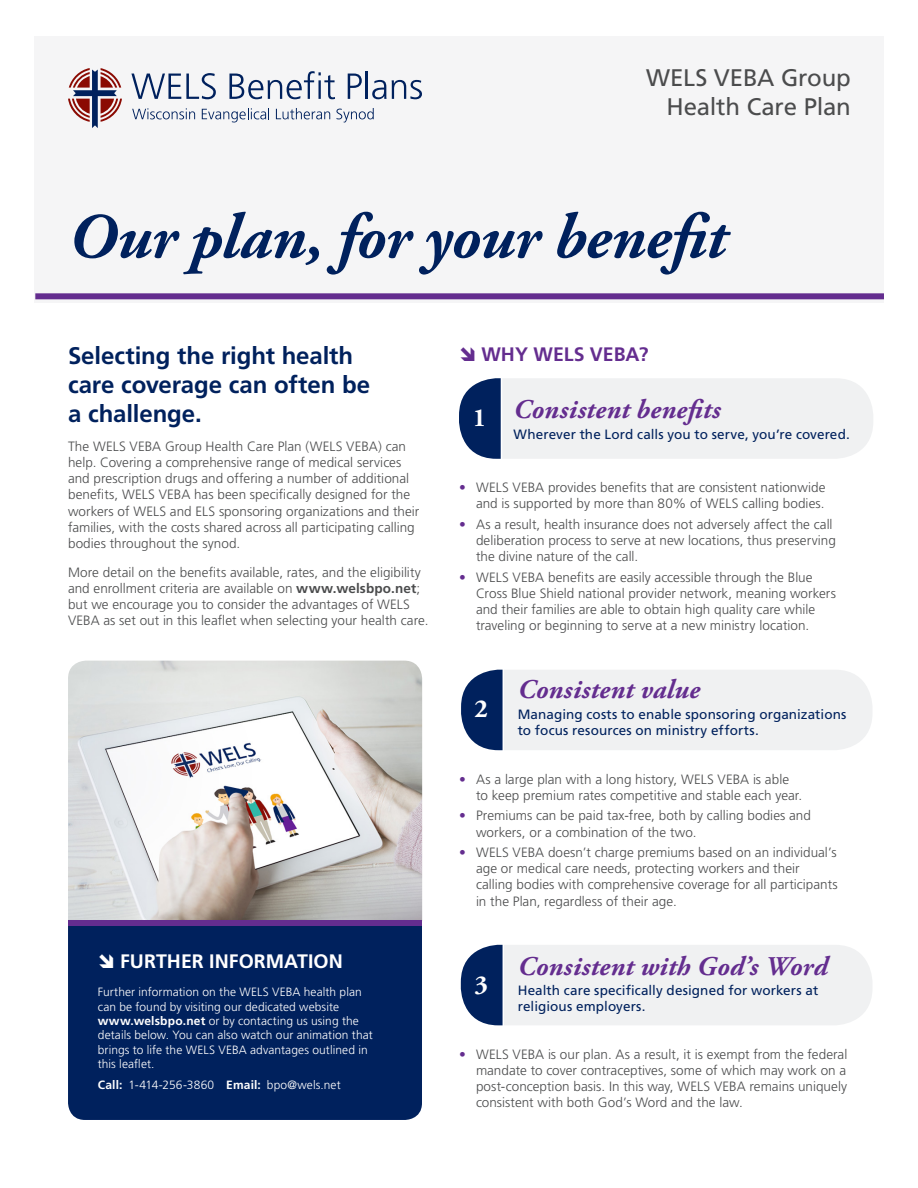
<style>
.page{position:relative;width:918px;height:1188px;background:#fff}
.page>*{position:absolute;margin:0;border:0;box-sizing:border-box;transform-origin:0 0}
.t1{font:italic 700 63.9px "Adobe Garamond Pro";letter-spacing:-.005em;color:#00215d}
.t2{font:italic 700 27px "Adobe Garamond Pro";letter-spacing:.01em;color:#642d8f}
.t3{font:700 25.95px "Adobe Garamond Pro";color:#fff}
.Body{font:700 24px/28.8px "Frutiger LT Std";letter-spacing:-.005em;color:#00215d}
.t4{font:24px/28.8px "Frutiger LT Std";letter-spacing:-.01em;color:#4b4c4d;text-align:right}
.t5{font:700 19.5px "Frutiger LT Std";color:#fff}
.t6{font:700 19.5px "Frutiger LT Std";color:#642d8f}
.Body-2{font:300 13.5px/16.2px "Frutiger LT Std";letter-spacing:.005em;color:#4b4c4d}
.t7{font:13.5px/16.2px "Frutiger LT Std";letter-spacing:.005em;color:#00215d}
.t8{font:300 12px/14.4px "Frutiger LT Std";letter-spacing:.005em;color:#fff}
.s1{font-weight:700}
.s2{color:#642d8f}
</style>
<div class="page">
<img style="left:68px;top:661px;width:354px;height:259px">
<div style="left:68px;top:926px;width:354px;height:194px;background:#00215d"></div>
<div style="left:34px;top:36px;width:849px;height:267px;background:#f5f5f6"></div>
<div style="left:461px;top:670px;width:412px;height:80px;background:#f0f1f2;border-radius:38px"></div>
<svg style="left:461px;top:670px;width:42px;height:80px"></svg>
<hr style="left:503px;top:665px;width:1px;height:87px;background:#fff">
<div style="left:461px;top:945px;width:412px;height:80px;background:#f0f1f2;border-radius:38px"></div>
<svg style="left:461px;top:945px;width:42px;height:80px;background:#2b4678"></svg>
<hr style="left:503px;top:941px;width:1px;height:86px;background:#fff">
<div style="left:459px;top:378px;width:414px;height:81px;background:#f0f1f2;border-radius:38px"></div>
<div style="left:35px;top:293px;width:849px;height:6px;background:#642d8f"></div>
<svg style="left:68px;top:68px;width:54px;height:60px"></svg>
<svg style="left:132px;top:108px;width:63px;height:11px"></svg>
<svg style="left:202px;top:108px;width:67px;height:14px"></svg>
<svg style="left:276px;top:108px;width:54px;height:11px"></svg>
<svg style="left:336px;top:108px;width:38px;height:14px"></svg>
<svg style="left:131px;top:73px;width:85px;height:26px"></svg>
<svg style="left:229px;top:71px;width:106px;height:28px"></svg>
<svg style="left:348px;top:74px;width:14px;height:25px"></svg>
<hr style="left:366px;top:72px;width:2px;height:27px;background:#00215d">
<svg style="left:372px;top:80px;width:50px;height:19px"></svg>
<svg style="left:459px;top:378px;width:42px;height:81px"></svg>
<hr style="left:501px;top:374px;width:1px;height:87px;background:#fff">
<div style="left:68px;top:920px;width:354px;height:6px;background:#642d8f"></div>
<svg style="left:99px;top:953px;width:14px;height:14px"></svg>
<p class="t4" style="left:646px;top:63px;width:206px">WELS VEBA Group<br>Health Care Plan</p>
<p class="t1" style="left:68px;top:200px;width:660px">Our plan, for your benefit</p>
<p class="Body" style="left:68px;top:342px;width:304px">Selecting the right health care coverage can often be a challenge.</p>
<p class="Body-2" style="left:68px;top:438px;width:353px">The WELS VEBA Group Health Care Plan (WELS VEBA) can help. Covering a comprehensive range of medical services and prescription drugs and offering a number of additional benefits, WELS VEBA has been specifically designed for the workers of WELS and ELS sponsoring organizations and their families, with the costs shared across all participating calling bodies throughout the synod.</p>
<p class="Body-2" style="left:68px;top:564px;width:362px">More detail on the benefits available, rates, and the eligibility and enrollment criteria are available on <span class="s1">www.welsbpo.net</span>; but we encourage you to consider the advantages of WELS VEBA as set out in this leaflet when selecting your health care.</p>
<h3 class="t5" style="left:120px;top:949px;width:224px">FURTHER INFORMATION</h3>
<p class="t8" style="left:98px;top:985px;width:276px">Further information on the WELS VEBA health plan can be found by visiting our dedicated website <span class="s1">www.welsbpo.net</span> or by contacting us using the details below. You can also watch our animation that brings to life the WELS VEBA advantages outlined in this leaflet.</p>
<p class="t8" style="left:98px;top:1078px;width:244px"><span class="s1">Call:</span> 1-414-256-3860 <span class="s1">Email:</span> bpo@wels.net</p>
<h3 class="t6" style="left:481px;top:343px;width:169px">WHY WELS VEBA?</h3>
<p class="t2" style="left:514px;top:394px;width:208px">Consistent benefits</p>
<p class="t7" style="left:514px;top:426px;width:338px">Wherever the Lord calls you to serve, you’re covered.</p>
<p class="t3" style="left:473px;top:403px;width:15px">1</p>
<p class="Body-2" style="left:459px;top:480px;width:368px;text-align:right"><span class="s2">•</span> WELS VEBA provides benefits that are consistent nationwide and is supported by more than 80% of WELS calling bodies.</p>
<p class="Body-2" style="left:476px;top:516px;width:361px;text-indent:-17px"><span class="s2">•</span> As a result, health insurance does not adversely affect the call deliberation process to serve at new locations, thus preserving the divine nature of the call.</p>
<p class="Body-2" style="left:476px;top:569px;width:361px;text-indent:-17px"><span class="s2">•</span> WELS VEBA benefits are easily accessible through the Blue Cross Blue Shield national provider network, meaning workers and their families are able to obtain high quality care while traveling or beginning to serve at a new ministry location.</p>
<p class="t3" style="left:475px;top:694px;width:15px">2</p>
<p class="t2" style="left:518px;top:674px;width:184px">Consistent value</p>
<p class="t7" style="left:518px;top:706px;width:330px">Managing costs to enable sponsoring organizations to focus resources on ministry efforts.</p>
<p class="Body-2" style="left:476px;top:771px;width:328px;text-indent:-17px"><span class="s2">•</span> As a large plan with a long history, WELS VEBA is able to keep premium rates competitive and stable each year.</p>
<p class="Body-2" style="left:476px;top:808px;width:336px;text-indent:-17px"><span class="s2">•</span> Premiums can be paid tax-free, both by calling bodies and workers, or a combination of the two.</p>
<p class="Body-2" style="left:476px;top:844px;width:363px;text-indent:-17px"><span class="s2">•</span> WELS VEBA doesn’t charge premiums based on an individual’s age or medical care needs, protecting workers and their calling bodies with comprehensive coverage for all participants in the Plan, regardless of their age.</p>
<p class="t3" style="left:475px;top:970px;width:15px">3</p>
<p class="t2" style="left:518px;top:951px;width:312px">Consistent with God’s Word</p>
<p class="t7" style="left:518px;top:983px;width:302px">Health care specifically designed for workers at religious employers.</p>
<p class="Body-2" style="left:476px;top:1046px;width:373px;text-align:justify;text-indent:-17px"><span class="s2">•</span> WELS VEBA is our plan. As a result, it is exempt from the federal mandate to cover contraceptives, some of which may work on a post-conception basis. In this way, WELS VEBA remains uniquely consistent with both God’s Word and the law.</p>
</div>
